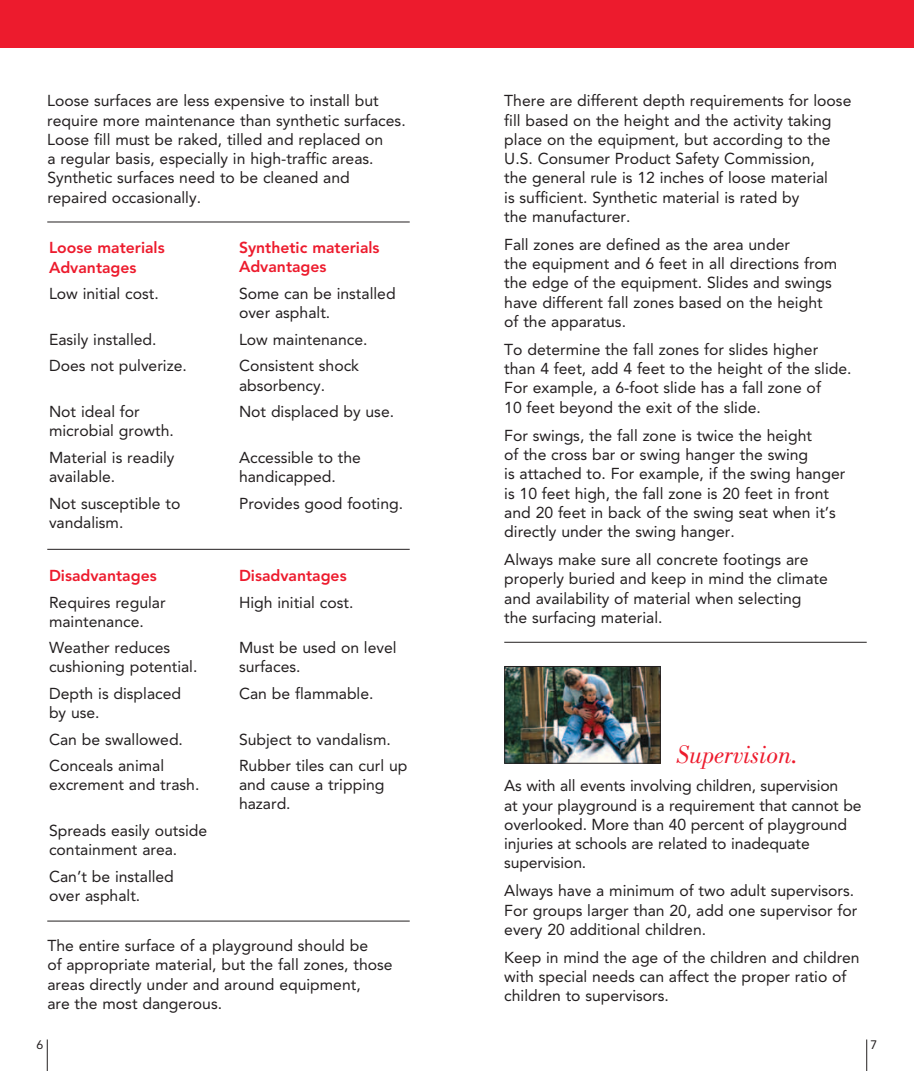
<style>
.page{position:relative;width:914px;height:1071px;background:#fff}
.page>*{position:absolute;margin:0;border:0;box-sizing:border-box;transform-origin:0 0}
.t1{font:italic 26.25px "Bodoni Std";color:#ed1b2d}
.t2{font:15.75px/19.2px "Avenir LT Std";color:#231f20}
.t3{font:800 15.75px/19.1px "Avenir LT Std";color:#ed1b2d}
.t4{font:12.25px "Avenir LT Std";color:#231f20}
</style>
<div class="page">
<div style="left:0;top:0;width:457px;height:47px;background:#ed1b2d"></div>
<hr style="left:47px;top:1040px;width:1px;height:31px;background:#231f20">
<div style="left:457px;top:0;width:457px;height:47px;background:#ed1b2d"></div>
<hr style="left:866px;top:1040px;width:1px;height:31px;background:#231f20">
<hr style="left:504px;top:642px;width:362px;height:1px;background:#231f20">
<hr style="left:47px;top:222px;width:363px;height:1px;background:#231f20">
<img style="left:506px;top:668px;width:152px;height:94px">
<div style="left:504px;top:666px;width:156px;height:98px;border:1px solid #231f20"></div>
<hr style="left:47px;top:549px;width:363px;height:1px;background:#231f20">
<hr style="left:47px;top:921px;width:363px;height:1px;background:#231f20">
<p class="t2" style="left:47px;top:91px;width:360px">Loose surfaces are less expensive to install but require more maintenance than synthetic surfaces.<br>Loose fill must be raked, tilled and replaced on<br>a regular basis, especially in high-traffic areas.<br>Synthetic surfaces need to be cleaned and repaired occasionally.</p>
<p class="t3" style="left:49px;top:238px;width:117px">Loose materials<br>Advantages</p>
<p class="t2" style="left:49px;top:284px;width:111px">Low initial cost.</p>
<p class="t2" style="left:49px;top:326px;width:139px;line-height:26.6px">Easily installed.<br>Does not pulverize.</p>
<p class="t2" style="left:49px;top:402px;width:126px">Not ideal for microbial growth.</p>
<p class="t2" style="left:49px;top:448px;width:127px">Material is readily available.</p>
<p class="t2" style="left:49px;top:494px;width:133px">Not susceptible to vandalism.</p>
<p class="t3" style="left:49px;top:566px;width:109px">Disadvantages</p>
<p class="t2" style="left:49px;top:593px;width:118px">Requires regular maintenance.</p>
<p class="t2" style="left:49px;top:638px;width:150px">Weather reduces cushioning potential.</p>
<p class="t2" style="left:49px;top:684px;width:134px">Depth is displaced by use.</p>
<p class="t2" style="left:49px;top:726px;width:135px;line-height:26.6px">Can be swallowed.<br>Conceals animal</p>
<p class="t2" style="left:49px;top:775px;width:152px">excrement and trash.</p>
<p class="t2" style="left:49px;top:821px;width:160px">Spreads easily outside containment area.</p>
<p class="t2" style="left:49px;top:867px;width:126px">Can’t be installed over asphalt.</p>
<p class="t3" style="left:239px;top:238px;width:142px">Synthetic materials<br>Advantages</p>
<p class="t2" style="left:239px;top:284px;width:158px">Some can be installed over asphalt.</p>
<p class="t2" style="left:239px;top:326px;width:130px;line-height:26.6px">Low maintenance.<br>Consistent shock</p>
<p class="t2" style="left:239px;top:372px;width:157px;line-height:26.6px">absorbency.<br>Not displaced by use.</p>
<p class="t2" style="left:239px;top:448px;width:123px">Accessible to the handicapped.</p>
<p class="t2" style="left:239px;top:494px;width:166px">Provides good footing.</p>
<p class="t3" style="left:239px;top:566px;width:109px">Disadvantages</p>
<p class="t2" style="left:239px;top:593px;width:116px">High initial cost.</p>
<p class="t2" style="left:239px;top:638px;width:159px">Must be used on level surfaces.</p>
<p class="t2" style="left:239px;top:684px;width:136px">Can be flammable.</p>
<p class="t2" style="left:239px;top:726px;width:170px;line-height:26.6px">Subject to vandalism.<br>Rubber tiles can curl up</p>
<p class="t2" style="left:239px;top:775px;width:147px">and cause a tripping hazard.</p>
<p class="t2" style="left:47px;top:936px;width:347px">The entire surface of a playground should be<br>of appropriate material, but the fall zones, those areas directly under and around equipment,<br>are the most dangerous.</p>
<p class="t4" style="left:37px;top:1037px;width:8px">6</p>
<p class="t2" style="left:504px;top:91px;width:349px">There are different depth requirements for loose fill based on the height and the activity taking place on the equipment, but according to the U.S. Consumer Product Safety Commission,<br>the general rule is 12 inches of loose material<br>is sufficient. Synthetic material is rated by<br>the manufacturer.</p>
<p class="t2" style="left:504px;top:235px;width:334px">Fall zones are defined as the area under<br>the equipment and 6 feet in all directions from the edge of the equipment. Slides and swings have different fall zones based on the height of the apparatus.</p>
<p class="t2" style="left:504px;top:340px;width:349px">To determine the fall zones for slides higher than 4 feet, add 4 feet to the height of the slide.<br>For example, a 6-foot slide has a fall zone of<br>10 feet beyond the exit of the slide.</p>
<p class="t2" style="left:504px;top:426px;width:342px">For swings, the fall zone is twice the height<br>of the cross bar or swing hanger the swing<br>is attached to. For example, if the swing hanger is 10 feet high, the fall zone is 20 feet in front and 20 feet in back of the swing seat when it’s directly under the swing hanger.</p>
<p class="t2" style="left:504px;top:550px;width:325px">Always make sure all concrete footings are properly buried and keep in mind the climate and availability of material when selecting the surfacing material.</p>
<h1 class="t1" style="left:676px;top:740px;width:123px">Supervision.</h1>
<p class="t2" style="left:504px;top:776px;width:359px">As with all events involving children, supervision<br>at your playground is a requirement that cannot be overlooked. More than 40 percent of playground injuries at schools are related to inadequate supervision.</p>
<p class="t2" style="left:504px;top:881px;width:354px">Always have a minimum of two adult supervisors.<br>For groups larger than 20, add one supervisor for every 20 additional children.</p>
<p class="t2" style="left:504px;top:948px;width:357px">Keep in mind the age of the children and children with special needs can affect the proper ratio of children to supervisors.</p>
<p class="t4" style="left:870px;top:1037px;width:8px">7</p>
</div>
